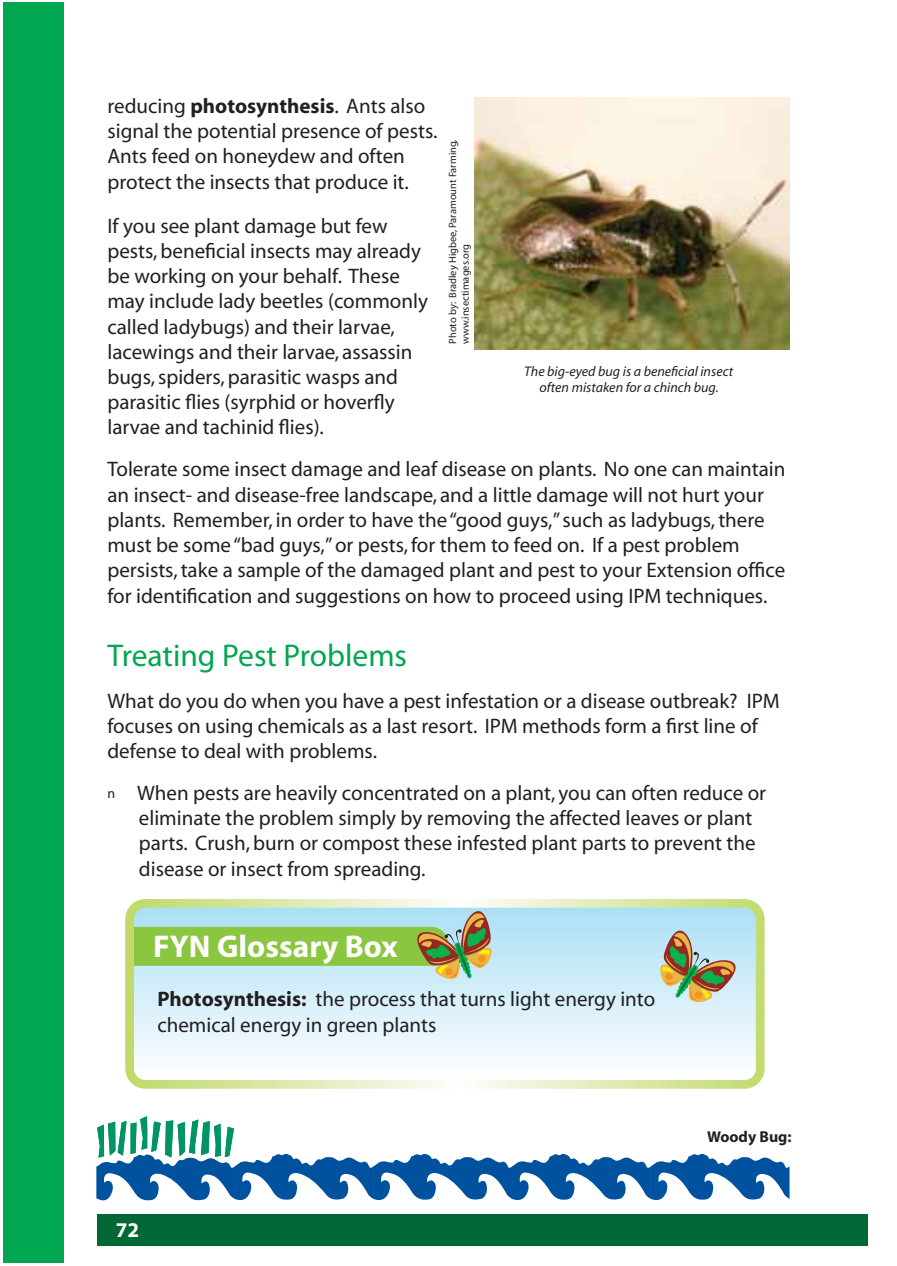
<style>
.page{position:relative;width:897px;height:1266px;background:#fff}
.page>*{position:absolute;margin:0;border:0;box-sizing:border-box;transform-origin:0 0}
.t1{font:31.5px "Myriad Pro";color:#00a650}
.t2{font:700 31.5px "Myriad";color:#fff}
.t3{font:21px/25.2px "Myriad";color:#231f20}
.t4{font:700 21px "Myriad";color:#fff}
.t5{font:700 15.75px "Myriad";color:#231f20}
.t6{font:italic 14px/16.8px "Myriad";color:#231f20;text-align:center}
.t7{font:10.5px/12.6px "Myriad";color:#231f20}
.s1{font-weight:700}
.s2{font-family:"Myriad Pro";font-size:14px}
</style>
<div class="page">
<div style="left:97px;top:1213px;width:769px;height:31px;background:#006835"></div>
<div style="left:3px;top:3px;width:60px;height:1260px;background:#00a650"></div>
<svg style="left:96px;top:1116px;width:693px;height:84px"></svg>
<svg style="left:125px;top:899px;width:639px;height:189px"></svg>
<svg style="left:659px;top:920px;width:87px;height:84px;background:#b0bead"></svg>
<svg style="left:130px;top:901px;width:362px;height:81px;background:#a7cf96"></svg>
<img style="left:474px;top:97px;width:315px;height:252px">
<p class="t3" style="left:107px;top:95px;width:331px">reducing <span class="s1">photosynthesis</span>. Ants also signal the potential presence of pests.<br>Ants feed on honeydew and often protect the insects that produce it.</p>
<p class="t3" style="left:107px;top:215px;width:322px">If you see plant damage but few pests, beneficial insects may already be working on your behalf. These may include lady beetles (commonly called ladybugs) and their larvae, lacewings and their larvae, assassin bugs, spiders, parasitic wasps and parasitic flies (syrphid or hoverfly larvae and tachinid flies).</p>
<p class="t3" style="left:107px;top:458px;width:679px">Tolerate some insect damage and leaf disease on plants. No one can maintain an insect- and disease-free landscape, and a little damage will not hurt your plants. Remember, in order to have the “good guys,” such as ladybugs, there must be some “bad guys,” or pests, for them to feed on. If a pest problem persists, take a sample of the damaged plant and pest to your Extension office for identification and suggestions on how to proceed using IPM techniques.</p>
<p class="t1" style="left:107px;top:643px;width:301px">Treating Pest Problems</p>
<p class="t3" style="left:107px;top:689px;width:673px">What do you do when you have a pest infestation or a disease outbreak? IPM focuses on using chemicals as a last resort. IPM methods form a first line of defense to deal with problems.</p>
<p class="t3" style="left:139px;top:782px;width:628px;text-indent:-31px"><span class="s2">n</span> When pests are heavily concentrated on a plant, you can often reduce or eliminate the problem simply by removing the affected leaves or plant parts. Crush, burn or compost these infested plant parts to prevent the disease or insect from spreading.</p>
<p class="t7" style="left:447px;top:344px;width:206px;rotate:-90deg">Photo by: Bradley Higbee, Paramount Farming, www.insectimages.org</p>
<p class="t6" style="left:524px;top:363px;width:210px">The big-eyed bug is a beneficial insect often mistaken for a chinch bug.</p>
<p class="t2" style="left:153px;top:934px;width:246px">FYN Glossary Box</p>
<p class="t3" style="left:157px;top:988px;width:499px"><span class="s1">Photosynthesis:</span> the process that turns light energy into chemical energy in green plants</p>
<p class="t4" style="left:116px;top:1221px;width:25px">72</p>
<p class="t5" style="left:707px;top:1130px;width:86px">Woody Bug:</p>
</div>
